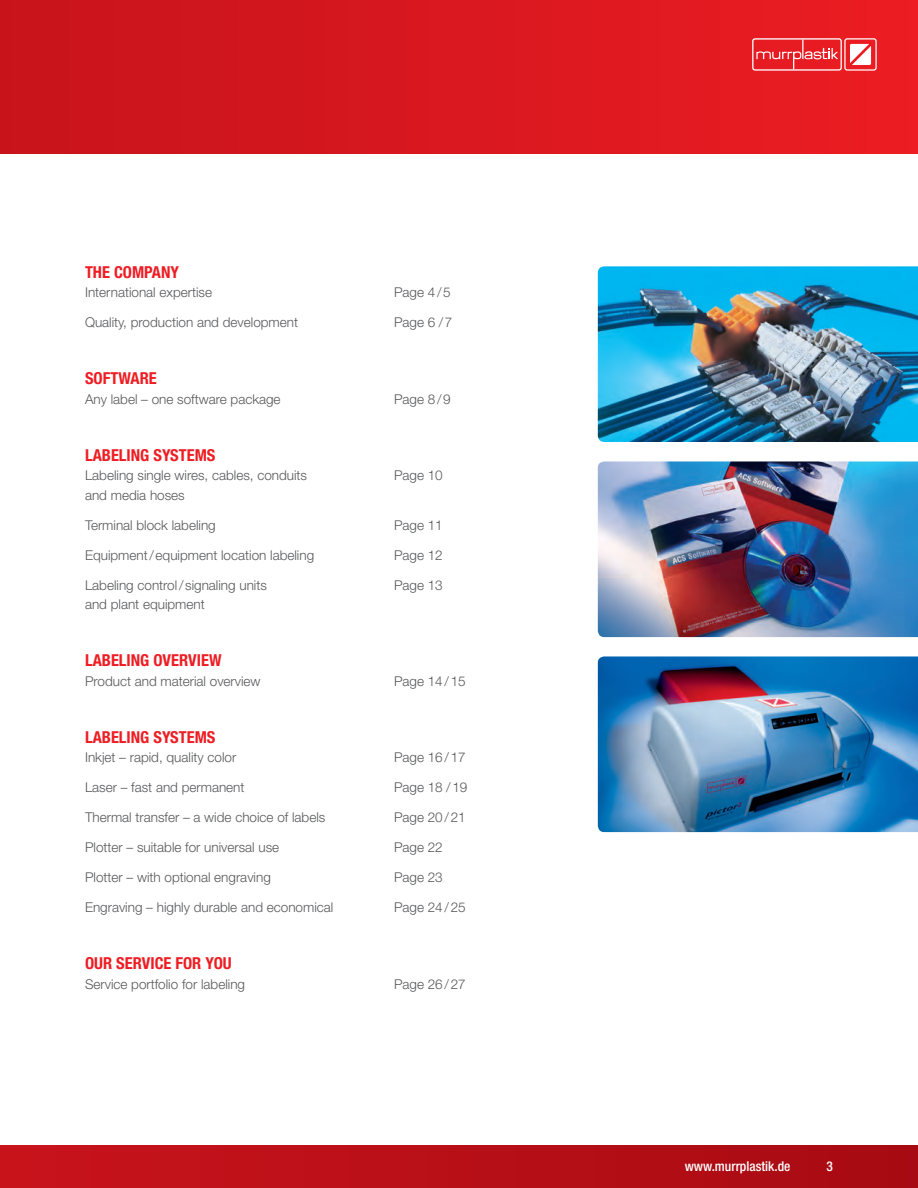
<style>
.page{position:relative;width:918px;height:1188px;background:#fff}
.page>*{position:absolute;margin:0;border:0;box-sizing:border-box;transform-origin:0 0}
.t1{font:700 condensed 16.5px "Helvetica Neue LT Pro";color:#ee1d23}
.t2{font:300 13.5px "Helvetica Neue LT Pro";color:#57585a}
.t3{font:500 condensed 13.5px "Helvetica Neue LT Pro";color:#fff}
</style>
<div class="page">
<div style="left:0;top:1145px;width:918px;height:43px;background:linear-gradient(to right,#c9141c,#a80a12)"></div>
<div style="left:0;top:0;width:918px;height:153px;background:linear-gradient(to right,#c7131c,#ec1c23)"></div>
<div style="left:844px;top:38px;width:33px;height:33px;border:1px solid #fff;border-radius:2px"></div>
<svg style="left:850px;top:44px;width:21px;height:21px"></svg>
<div style="left:752px;top:38px;width:90px;height:33px;border:1px solid #fff;border-radius:2px"></div>
<svg style="left:756px;top:40px;width:82px;height:29px;background:#ea373c"></svg>
<img style="left:598px;top:656px;width:320px;height:176px">
<img style="left:598px;top:266px;width:320px;height:176px">
<img style="left:598px;top:461px;width:320px;height:176px">
<p class="t1" style="left:85px;top:262px;width:96px">THE COMPANY</p>
<p class="t2" style="left:85px;top:284px;width:129px">International expertise</p>
<p class="t2" style="left:394px;top:284px;width:58px">Page 4/5</p>
<p class="t2" style="left:85px;top:314px;width:215px">Quality, production and development</p>
<p class="t2" style="left:394px;top:314px;width:60px">Page 6 /7</p>
<p class="t1" style="left:85px;top:368px;width:73px">SOFTWARE</p>
<p class="t2" style="left:85px;top:391px;width:197px">Any label – one software package</p>
<p class="t2" style="left:394px;top:391px;width:58px">Page 8/9</p>
<p class="t1" style="left:85px;top:445px;width:131px">LABELING SYSTEMS</p>
<p class="t2" style="left:85px;top:467px;width:224px">Labeling single wires, cables, conduits</p>
<p class="t2" style="left:394px;top:467px;width:50px">Page 10</p>
<p class="t2" style="left:85px;top:487px;width:101px">and media hoses</p>
<p class="t2" style="left:85px;top:517px;width:132px">Terminal block labeling</p>
<p class="t2" style="left:394px;top:517px;width:50px">Page 11</p>
<p class="t2" style="left:85px;top:547px;width:231px">Equipment/equipment location labeling</p>
<p class="t2" style="left:394px;top:547px;width:50px">Page 12</p>
<p class="t2" style="left:85px;top:577px;width:183px">Labeling control/ signaling units</p>
<p class="t2" style="left:394px;top:577px;width:50px">Page 13</p>
<p class="t2" style="left:85px;top:596px;width:121px">and plant equipment</p>
<p class="t1" style="left:85px;top:650px;width:138px">LABELING OVERVIEW</p>
<p class="t2" style="left:85px;top:673px;width:177px">Product and material overview</p>
<p class="t2" style="left:394px;top:673px;width:73px">Page 14/15</p>
<p class="t1" style="left:85px;top:727px;width:131px">LABELING SYSTEMS</p>
<p class="t2" style="left:85px;top:749px;width:153px">Inkjet – rapid, quality color</p>
<p class="t2" style="left:394px;top:749px;width:73px">Page 16/17</p>
<p class="t2" style="left:85px;top:779px;width:161px">Laser – fast and permanent</p>
<p class="t2" style="left:394px;top:779px;width:75px">Page 18 /19</p>
<p class="t2" style="left:85px;top:809px;width:242px">Thermal transfer – a wide choice of labels</p>
<p class="t2" style="left:394px;top:809px;width:73px">Page 20/21</p>
<p class="t2" style="left:85px;top:839px;width:196px">Plotter – suitable for universal use</p>
<p class="t2" style="left:394px;top:839px;width:50px">Page 22</p>
<p class="t2" style="left:85px;top:869px;width:187px">Plotter – with optional engraving</p>
<p class="t2" style="left:394px;top:869px;width:50px">Page 23</p>
<p class="t2" style="left:85px;top:899px;width:250px">Engraving – highly durable and economical</p>
<p class="t2" style="left:394px;top:899px;width:73px">Page 24/25</p>
<p class="t1" style="left:85px;top:953px;width:148px">OUR SERVICE FOR YOU</p>
<p class="t2" style="left:85px;top:976px;width:162px">Service portfolio for labeling</p>
<p class="t2" style="left:394px;top:976px;width:73px">Page 26/27</p>
<p class="t3" style="left:685px;top:1158px;width:107px">www.murrplastik.de</p>
<p class="t3" style="left:826px;top:1158px;width:8px">3</p>
</div>
